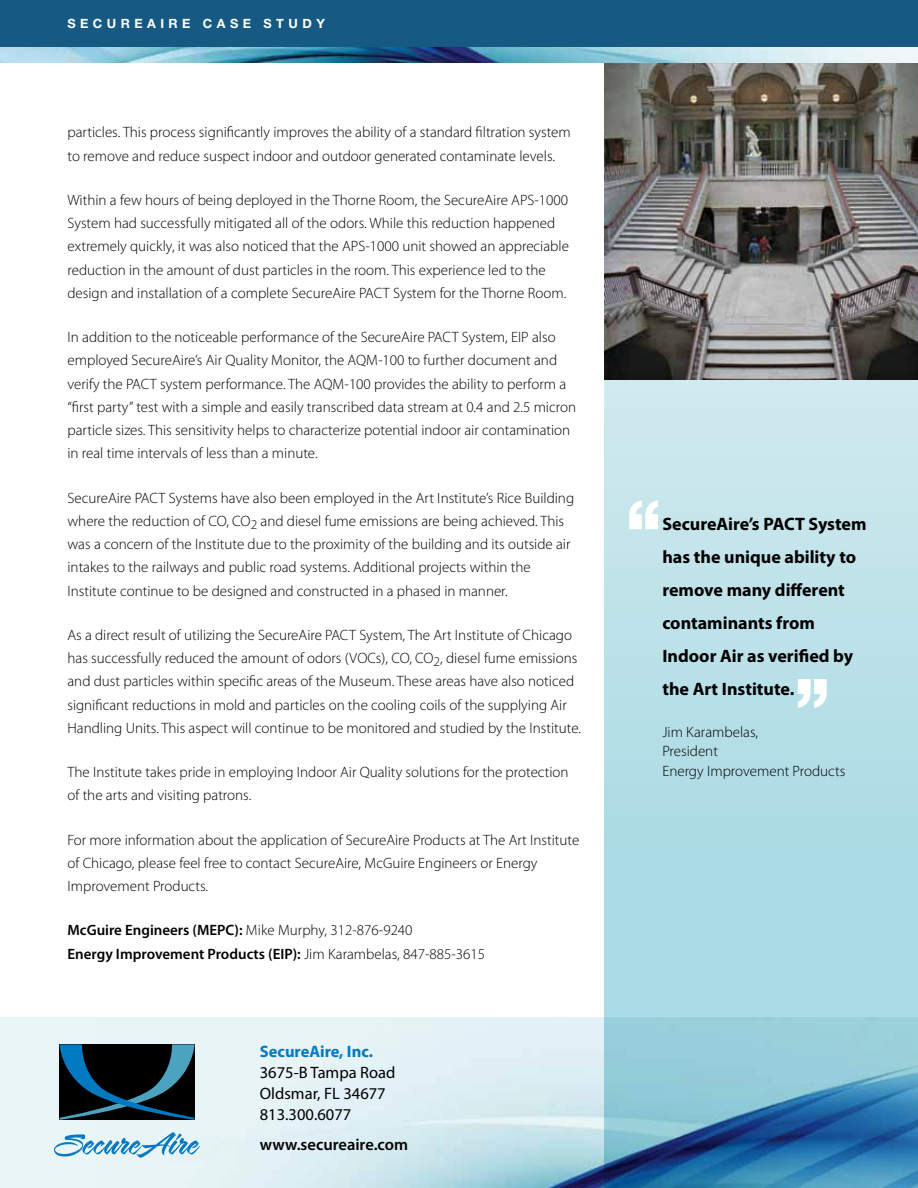
<style>
.page{position:relative;width:918px;height:1188px;background:#fff}
.page>*{position:absolute;margin:0;border:0;box-sizing:border-box;transform-origin:0 0}
.t1{font:700 18px/33px "Myriad Pro";color:#000}
.t2{font:16.5px/21px "Myriad Pro";color:#000}
.t3{font:600 16.5px "Myriad Pro";color:#000}
.t4{font:700 16.5px "Myriad Pro";color:#0079c1}
.t5{font:300 15px/23.2px "Myriad Pro";color:#000}
.t6{font:600 15px/23.2px "Myriad Pro";color:#000}
.t7{font:700 12.75px "Helvetica Neue LT Std";letter-spacing:.35em;color:#fff}
.s1{font-weight:300}
</style>
<div class="page">
<svg style="left:604px;top:380px;width:314px;height:637px;background:#b9e0e7"></svg>
<div style="left:0;top:1017px;width:918px;height:171px;background:#e8f4f6"></div>
<img style="left:0;top:46px;width:918px;height:17px">
<img style="left:263px;top:1017px;width:655px;height:171px">
<div style="left:0;top:0;width:918px;height:46px;background:#165a83"></div>
<svg style="left:54px;top:1132px;width:146px;height:26px"></svg>
<svg style="left:60px;top:1044px;width:135px;height:76px;background:#092533"></svg>
<svg style="left:629px;top:500px;width:29px;height:29px"></svg>
<svg style="left:798px;top:679px;width:29px;height:29px"></svg>
<img style="left:604px;top:63px;width:314px;height:317px">
<p class="t7" style="left:68px;top:15px;width:259px">SECUREAIRE CASE STUDY</p>
<p class="t5" style="left:68px;top:121px;width:505px">particles. This process significantly improves the ability of a standard filtration system to remove and reduce suspect indoor and outdoor generated contaminate levels.</p>
<p class="t5" style="left:68px;top:188px;width:503px">Within a few hours of being deployed in the Thorne Room, the SecureAire APS-1000<br>System had successfully mitigated all of the odors. While this reduction happened extremely quickly, it was also noticed that the APS-1000 unit showed an appreciable reduction in the amount of dust particles in the room. This experience led to the design and installation of a complete SecureAire PACT System for the Thorne Room.</p>
<p class="t5" style="left:68px;top:326px;width:510px">In addition to the noticeable performance of the SecureAire PACT System, EIP also employed SecureAire’s Air Quality Monitor, the AQM-100 to further document and verify the PACT system performance. The AQM-100 provides the ability to perform a “first party” test with a simple and easily transcribed data stream at 0.4 and 2.5 micron particle sizes. This sensitivity helps to characterize potential indoor air contamination in real time intervals of less than a minute.</p>
<p class="t5" style="left:68px;top:486px;width:508px">SecureAire PACT Systems have also been employed in the Art Institute’s Rice Building where the reduction of CO, CO<sub>2</sub> and diesel fume emissions are being achieved. This was a concern of the Institute due to the proximity of the building and its outside air intakes to the railways and public road systems. Additional projects within the Institute continue to be designed and constructed in a phased in manner.</p>
<p class="t5" style="left:67px;top:623px;width:515px">As a direct result of utilizing the SecureAire PACT System, The Art Institute of Chicago has successfully reduced the amount of odors (VOCs), CO, CO<sub>2</sub>, diesel fume emissions and dust particles within specific areas of the Museum. These areas have also noticed significant reductions in mold and particles on the cooling coils of the supplying Air Handling Units. This aspect will continue to be monitored and studied by the Institute.</p>
<p class="t5" style="left:67px;top:761px;width:503px">The Institute takes pride in employing Indoor Air Quality solutions for the protection of the arts and visiting patrons.</p>
<p class="t5" style="left:67px;top:828px;width:513px">For more information about the application of SecureAire Products at The Art Institute of Chicago, please feel free to contact SecureAire, McGuire Engineers or Energy<br>Improvement Products.</p>
<p class="t6" style="left:67px;top:918px;width:419px">McGuire Engineers (MEPC): <span class="s1">Mike Murphy, 312-876-9240<br></span>Energy Improvement Products (EIP): <span class="s1">Jim Karambelas, 847-885-3615</span></p>
<p class="t4" style="left:260px;top:1040px;width:115px">SecureAire, Inc.</p>
<p class="t2" style="left:260px;top:1062px;width:137px">3675-B Tampa Road<br>Oldsmar, FL 34677<br>813.300.6077</p>
<p class="t3" style="left:260px;top:1134px;width:150px">www.secureaire.com</p>
<p class="t1" style="left:662px;top:507px;width:206px">SecureAire’s PACT System has the unique ability to remove many different contaminants from<br>Indoor Air as verified by the Art Institute.</p>
<p class="t5" style="left:662px;top:722px;width:184px;line-height:19.5px">Jim Karambelas,<br>President<br>Energy Improvement Products</p>
</div>
